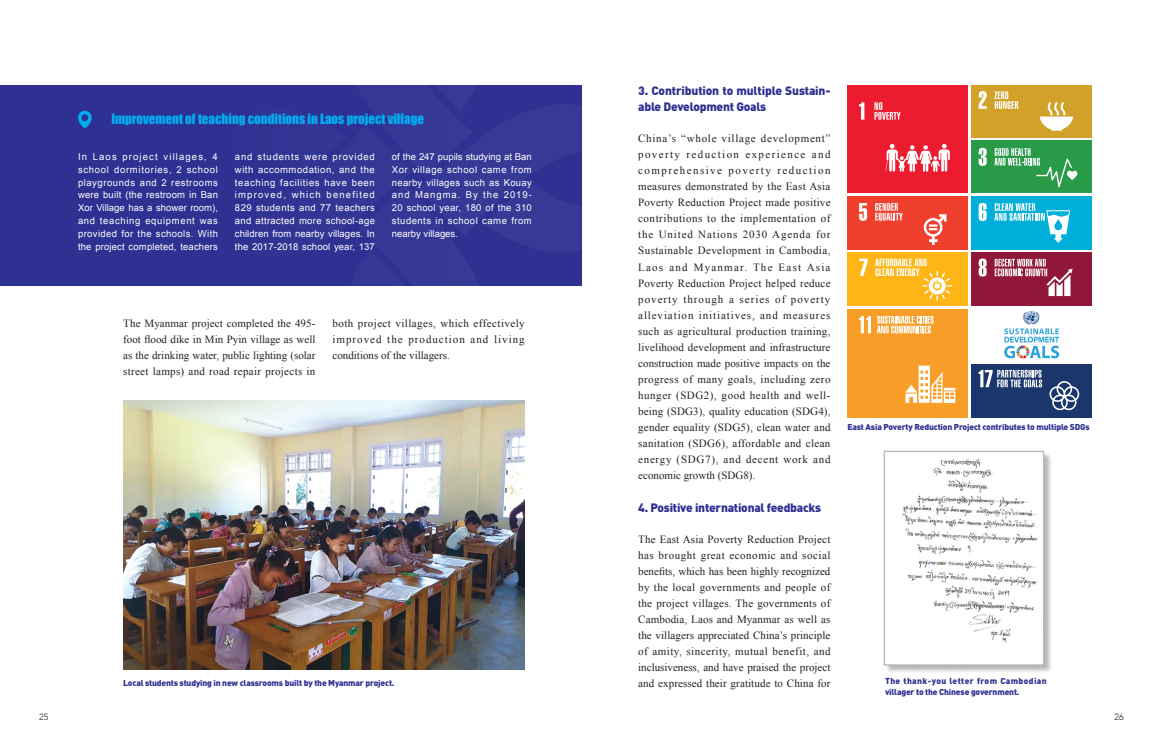
<style>
.page{position:relative;width:1163px;height:752px;background:#fff}
.page>*{position:absolute;margin:0;border:0;box-sizing:border-box;transform-origin:0 0}
.t1{font:13px "Impact";color:#00aeef}
.t2{font:900 12px/16px "DIN";letter-spacing:-.02em;color:#2e3092}
.t3{font:11px/16px "Times New Roman";letter-spacing:.01em;color:#231f20;text-align:justify}
.t4{font:9.5px/12.8px "Arial";letter-spacing:.015em;color:#fff;text-align:justify}
.t5{font:300 9px "Avenir";color:#231f20}
.t6{font:900 8.5px/10.8px "DIN";letter-spacing:-.02em;color:#2e3092}
</style>
<div class="page">
<div style="left:0;top:85px;width:581px;height:200px;background:#2e3092"></div>
<svg style="left:78px;top:111px;width:14px;height:17px"></svg>
<img style="left:123px;top:400px;width:401px;height:269px">
<div style="left:847px;top:85px;width:121px;height:108px;background:#ed1b30"></div>
<div style="left:971px;top:85px;width:120px;height:52px;background:#d2a129"></div>
<div style="left:971px;top:140px;width:120px;height:53px;background:#289a48"></div>
<div style="left:971px;top:196px;width:120px;height:53px;background:#00aeda"></div>
<div style="left:847px;top:309px;width:121px;height:108px;background:#f89e28"></div>
<div style="left:847px;top:196px;width:121px;height:53px;background:#ef402e"></div>
<div style="left:971px;top:363px;width:120px;height:54px;background:#1a366a"></div>
<div style="left:971px;top:252px;width:120px;height:54px;background:#901739"></div>
<div style="left:847px;top:252px;width:120px;height:54px;background:#ffb516"></div>
<div style="left:884px;top:452px;width:167px;height:221px;background:#231f20;opacity:.31"></div>
<img style="left:885px;top:453px;width:156px;height:209px">
<div style="left:883px;top:451px;width:160px;height:213px;border:1px solid #a8a9ad"></div>
<svg style="left:885px;top:144px;width:64px;height:27px"></svg>
<svg style="left:859px;top:102px;width:5px;height:17px"></svg>
<svg style="left:874px;top:102px;width:26px;height:18px"></svg>
<svg style="left:1039px;top:102px;width:33px;height:29px"></svg>
<svg style="left:978px;top:91px;width:8px;height:18px"></svg>
<svg style="left:994px;top:91px;width:24px;height:18px"></svg>
<svg style="left:978px;top:148px;width:8px;height:18px"></svg>
<svg style="left:994px;top:148px;width:83px;height:39px"></svg>
<svg style="left:923px;top:214px;width:23px;height:31px"></svg>
<svg style="left:859px;top:203px;width:8px;height:18px"></svg>
<svg style="left:875px;top:203px;width:27px;height:18px"></svg>
<svg style="left:978px;top:203px;width:8px;height:18px"></svg>
<svg style="left:994px;top:203px;width:75px;height:40px"></svg>
<svg style="left:859px;top:258px;width:8px;height:18px"></svg>
<svg style="left:875px;top:258px;width:76px;height:42px"></svg>
<svg style="left:978px;top:258px;width:8px;height:18px"></svg>
<svg style="left:994px;top:258px;width:78px;height:38px"></svg>
<svg style="left:905px;top:365px;width:50px;height:38px"></svg>
<svg style="left:859px;top:316px;width:11px;height:17px"></svg>
<svg style="left:877px;top:315px;width:56px;height:18px"></svg>
<svg style="left:1049px;top:381px;width:30px;height:29px"></svg>
<svg style="left:978px;top:369px;width:63px;height:18px"></svg>
<svg style="left:1004px;top:311px;width:54px;height:47px"></svg>
<p class="t1" style="left:111px;top:108px;width:314px">Improvement of teaching conditions in Laos project village</p>
<p class="t4" style="left:78px;top:150px;width:141px">In Laos project villages, 4 school dormitories, 2 school playgrounds and 2 restrooms were built (the restroom in Ban Xor Village has a shower room), and teaching equipment was provided for the schools. With the project completed, teachers</p>
<p class="t4" style="left:235px;top:150px;width:141px">and students were provided with accommodation, and the teaching facilities have been improved, which benefited 829 students and 77 teachers and attracted more school-age children from nearby villages. In the 2017-2018 school year, 137</p>
<p class="t4" style="left:392px;top:150px;width:141px">of the 247 pupils studying at Ban Xor village school came from nearby villages such as Kouay and Mangma. By the 2019- 20 school year, 180 of the 310 students in school came from nearby villages.</p>
<p class="t3" style="left:123px;top:315px;width:194px">The Myanmar project completed the 495- foot flood dike in Min Pyin village as well as the drinking water, public lighting (solar street lamps) and road repair projects in</p>
<p class="t3" style="left:332px;top:315px;width:194px">both project villages, which effectively improved the production and living conditions of the villagers.</p>
<p class="t6" style="left:123px;top:676px;width:273px">Local students studying in new classrooms built by the Myanmar project.</p>
<p class="t2" style="left:638px;top:82px;width:194px">3. Contribution to multiple Sustain&shy;able Development Goals</p>
<p class="t3" style="left:638px;top:130px;width:194px">China’s “whole village development” poverty reduction experience and comprehensive poverty reduction measures demonstrated by the East Asia Poverty Reduction Project made positive contributions to the implementation of the United Nations 2030 Agenda for Sustainable Development in Cambodia, Laos and Myanmar. The East Asia Poverty Reduction Project helped reduce poverty through a series of poverty alleviation initiatives, and measures such as agricultural production training, livelihood development and infrastructure construction made positive impacts on the progress of many goals, including zero hunger (SDG2), good health and well&shy;being (SDG3), quality education (SDG4), gender equality (SDG5), clean water and sanitation (SDG6), affordable and clean energy (SDG7), and decent work and economic growth (SDG8).</p>
<p class="t2" style="left:638px;top:498px;width:184px">4. Positive international feedbacks</p>
<p class="t3" style="left:638px;top:530px;width:194px">The East Asia Poverty Reduction Project has brought great economic and social benefits, which has been highly recognized by the local governments and people of the project villages. The governments of Cambodia, Laos and Myanmar as well as the villagers appreciated China’s principle of amity, sincerity, mutual benefit, and inclusiveness, and have praised the project and expressed their gratitude to China for</p>
<p class="t6" style="left:847px;top:421px;width:244px">East Asia Poverty Reduction Project contributes to multiple SDGs</p>
<p class="t6" style="left:884px;top:674px;width:163px">The thank-you letter from Cambodian villager to the Chinese government.</p>
<p class="t5" style="left:39px;top:711px;width:11px">25</p>
<p class="t5" style="left:1114px;top:711px;width:11px">26</p>
</div>
